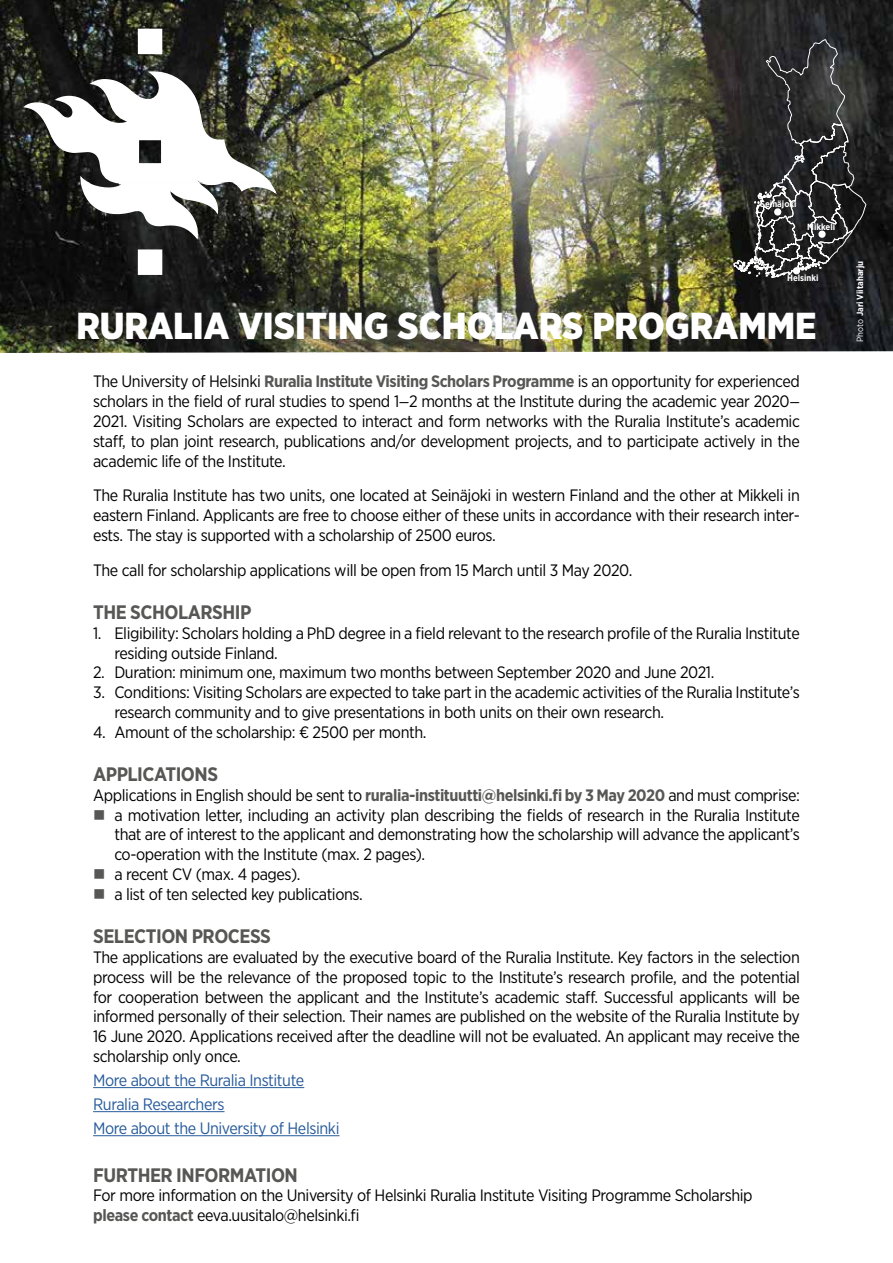
<style>
.page{position:relative;width:893px;height:1263px;background:#fff}
.page>*{position:absolute;margin:0;border:0;box-sizing:border-box;transform-origin:0 0}
.t1{font:900 37.5px "Gotham Narrow";color:#fff}
.t2{font:700 19.5px "Gotham Narrow";letter-spacing:-.025em;color:#575756}
.t3{font:16.5px/19.8px "Gotham Narrow";letter-spacing:-.025em;color:#000;text-align:justify}
.t4{font:16.5px/24px "Gotham Narrow";letter-spacing:-.025em;color:#275b9b}
.t5{font:700 9px "Gotham Narrow";color:#fff}
.s1{font-weight:700;color:#575756}
.s2{font-family:"Georgia"}
.s3{color:#575756}
.s4{font-weight:400}
</style>
<div class="page">
<img style="left:0;top:0;width:893px;height:353px">
<div style="left:138px;top:249px;width:24px;height:26px;background:#fff;border:2px solid #fff"></div>
<div style="left:138px;top:29px;width:24px;height:25px;background:#fff"></div>
<svg style="left:22px;top:71px;width:257px;height:170px"></svg>
<svg style="left:733px;top:39px;width:134px;height:239px;background:#373737"></svg>
<div style="left:793px;top:267px;width:7px;height:7px;border:2px solid #fff;border-radius:50%"></div>
<hr style="left:93px;top:1087px;width:211px;height:1px;background:#275b9b">
<hr style="left:93px;top:1111px;width:132px;height:1px;background:#275b9b">
<hr style="left:93px;top:1135px;width:246px;height:1px;background:#275b9b">
<p class="t5" style="left:760px;top:198px;width:38px">Seinäjoki</p>
<p class="t5" style="left:807px;top:221px;width:29px">Mikkeli</p>
<p class="t5" style="left:787px;top:272px;width:33px">Helsinki</p>
<h1 class="t1" style="left:76px;top:301px;width:742px">RURALIA VISITING SCHOLARS PROGRAMME</h1>
<p class="t3" style="left:93px;top:371px;width:708px">The University of Helsinki <span class="s1">Ruralia Institute Visiting Scholars Programme</span> is an opportunity for experienced scholars in the field of rural studies to spend 1<span class="s2">–</span>2 months at the Institute during the academic year 2020<span class="s2">– </span>2021. Visiting Scholars are expected to interact and form networks with the Ruralia Institute’s academic staff, to plan joint research, publications and/or development projects, and to participate actively in the academic life of the Institute.</p>
<p class="t3" style="left:93px;top:485px;width:708px">The Ruralia Institute has two units, one located at Seinäjoki in western Finland and the other at Mikkeli in eastern Finland. Applicants are free to choose either of these units in accordance with their research inter&shy;ests. The stay is supported with a scholarship of 2500 euros.</p>
<p class="t3" style="left:93px;top:560px;width:541px">The call for scholarship applications will be open from 15 March until 3 May 2020.</p>
<p class="t2" style="left:93px;top:600px;width:160px">THE SCHOLARSHIP</p>
<p class="t3" style="left:114px;top:623px;width:687px;text-indent:-21px">1. Eligibility: Scholars holding a PhD degree in a field relevant to the research profile of the Ruralia Institute residing outside Finland.</p>
<p class="t3" style="left:93px;top:662px;width:623px">2. Duration: minimum one, maximum two months between September 2020 and June 2021.</p>
<p class="t3" style="left:114px;top:682px;width:687px;text-indent:-21px">3. Conditions: Visiting Scholars are expected to take part in the academic activities of the Ruralia Institute’s research community and to give presentations in both units on their own research.</p>
<p class="t3" style="left:93px;top:722px;width:335px">4. Amount of the scholarship: € 2500 per month.</p>
<p class="t2" style="left:93px;top:762px;width:127px">APPLICATIONS</p>
<p class="t3" style="left:93px;top:785px;width:708px">Applications in English should be sent to <span class="s1">ruralia-instituutti@helsinki.fi by 3 May 2020</span> and must comprise:</p>
<p class="t3" style="left:114px;top:805px;width:687px;text-indent:-21px"><span class="s3">■</span> a motivation letter, including an activity plan describing the fields of research in the Ruralia Institute that are of interest to the applicant and demonstrating how the scholarship will advance the applicant’s co-operation with the Institute (max. 2 pages).</p>
<p class="t3" style="left:93px;top:864px;width:209px"><span class="s3">■</span> a recent CV (max. 4 pages).</p>
<p class="t3" style="left:93px;top:884px;width:271px"><span class="s3">■</span> a list of ten selected key publications.</p>
<p class="t2" style="left:93px;top:924px;width:179px">SELECTION PROCESS</p>
<p class="t3" style="left:93px;top:947px;width:708px">The applications are evaluated by the executive board of the Ruralia Institute. Key factors in the selection process will be the relevance of the proposed topic to the Institute’s research profile, and the potential for cooperation between the applicant and the Institute’s academic staff. Successful applicants will be informed personally of their selection. Their names are published on the website of the Ruralia Institute by 16 June 2020. Applications received after the deadline will not be evaluated. An applicant may receive the scholarship only once.</p>
<p class="t4" style="left:93px;top:1068px;width:248px">More about the Ruralia Institute<br>Ruralia Researchers<br>More about the University of Helsinki</p>
<p class="t2" style="left:93px;top:1162px;width:206px">FURTHER INFORMATION</p>
<p class="t3" style="left:93px;top:1185px;width:661px">For more information on the University of Helsinki Ruralia Institute Visiting Programme Scholarship <span class="s1">please contact</span> eeva.uusitalo@helsinki.fi</p>
<p class="t5" style="left:854px;top:342px;width:82px;rotate:-90deg"><span class="s4">Photo</span> Jari Viitaharju</p>
</div>
